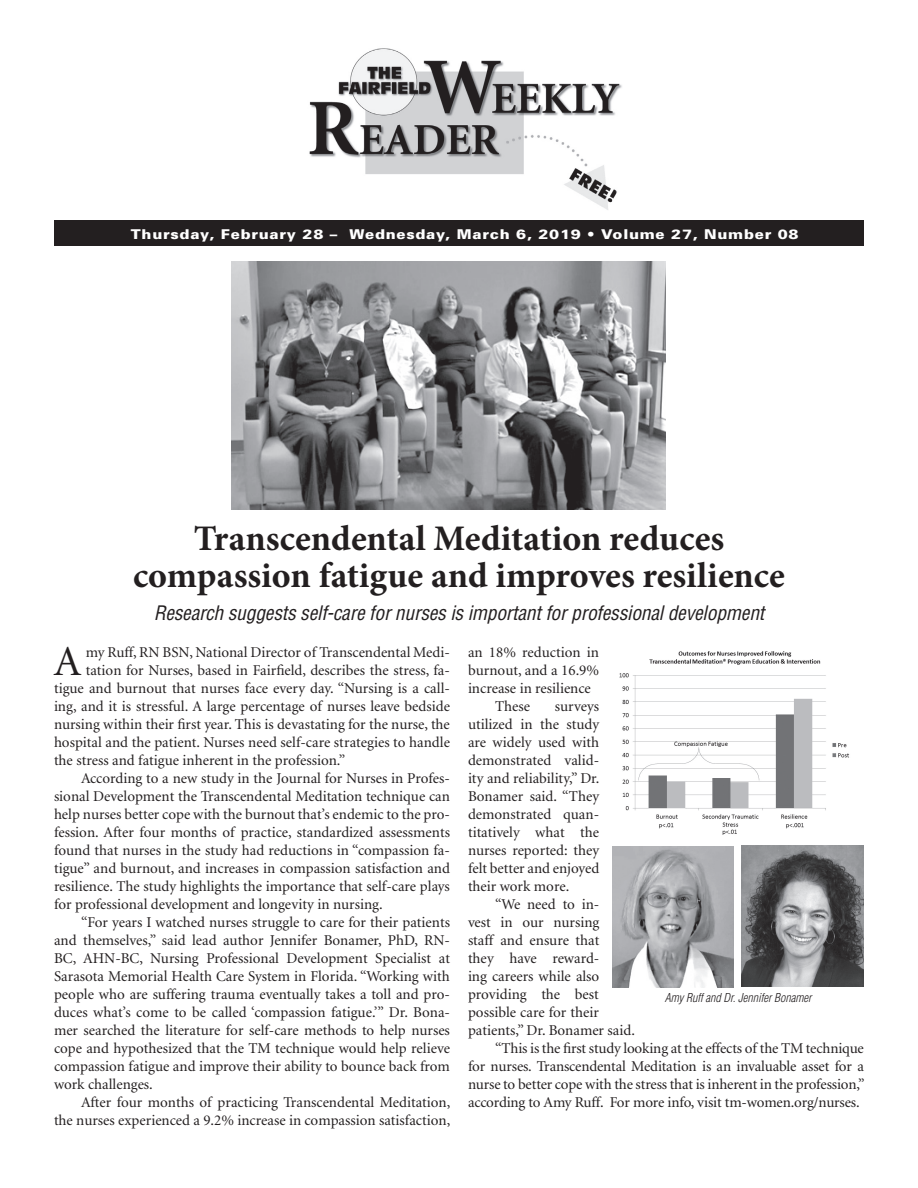
<style>
.page{position:relative;width:918px;height:1188px;background:#fff}
.page>*{position:absolute;margin:0;border:0;box-sizing:border-box;transform-origin:0 0}
.t1{font:42.75px "Minion";color:#231f20}
.t2{font:700 36px/37.5px "Minion Pro";color:#231f20;text-align:center}
.t3{font:italic condensed 19.5px "Helvetica";letter-spacing:-.01em;color:#231f20}
.t4{font:15px/18px "Minion";color:#231f20;text-align:justify}
.t5{font:900 13.5px "Univers";letter-spacing:.05em;color:#fff;scale:1.11 1}
.t6{font:italic 300 condensed 12px "Helvetica";color:#231f20}
</style>
<div class="page">
<img style="left:619px;top:651px;width:230px;height:184px">
<img style="left:231px;top:261px;width:434px;height:248px">
<img style="left:742px;top:846px;width:122px;height:141px">
<img style="left:613px;top:847px;width:121px;height:141px">
<img style="left:309px;top:48px;width:313px;height:162px">
<div style="left:54px;top:220px;width:810px;height:26px;background:#231f20"></div>
<p class="t5" style="left:131px;top:226px;width:603px">Thursday, February 28 – Wednesday, March 6, 2019 • Volume 27, Number 08</p>
<h2 class="t2" style="left:133px;top:519px;width:653px">Transcendental Meditation reduces compassion fatigue and improves resilience</h2>
<h3 class="t3" style="left:154px;top:601px;width:612px">Research suggests self-care for nurses is important for professional development</h3>
<h1 class="t1" style="left:54px;top:640px;width:29px">A</h1>
<p class="t4" style="left:86px;top:644px;width:366px">my Ruff, RN BSN, National Director of Transcendental Medi-</p>
<p class="t4" style="left:86px;top:662px;width:366px">tation for Nurses, based in Fairfield, describes the stress, fa-</p>
<p class="t4" style="left:54px;top:680px;width:397px">tigue and burnout that nurses face every day. “Nursing is a call-</p>
<p class="t4" style="left:54px;top:698px;width:398px">ing, and it is stressful. A large percentage of nurses leave bedside</p>
<p class="t4" style="left:54px;top:716px;width:397px">nursing within their first year. This is devastating for the nurse, the</p>
<p class="t4" style="left:54px;top:734px;width:397px">hospital and the patient. Nurses need self-care strategies to handle</p>
<p class="t4" style="left:54px;top:752px;width:293px">the stress and fatigue inherent in the profession.”</p>
<p class="t4" style="left:81px;top:770px;width:370px">According to a new study in the Journal for Nurses in Profes-</p>
<p class="t4" style="left:54px;top:788px;width:398px">sional Development the Transcendental Meditation technique can</p>
<p class="t4" style="left:54px;top:806px;width:398px">help nurses better cope with the burnout that’s endemic to the pro-</p>
<p class="t4" style="left:54px;top:824px;width:398px">fession. After four months of practice, standardized assessments</p>
<p class="t4" style="left:54px;top:842px;width:397px">found that nurses in the study had reductions in “compassion fa-</p>
<p class="t4" style="left:54px;top:860px;width:398px">tigue” and burnout, and increases in compassion satisfaction and</p>
<p class="t4" style="left:54px;top:878px;width:397px">resilience. The study highlights the importance that self-care plays</p>
<p class="t4" style="left:54px;top:896px;width:330px">for professional development and longevity in nursing.</p>
<p class="t4" style="left:81px;top:914px;width:371px">“For years I watched nurses struggle to care for their patients</p>
<p class="t4" style="left:54px;top:932px;width:397px">and themselves,” said lead author Jennifer Bonamer, PhD, RN-</p>
<p class="t4" style="left:54px;top:950px;width:397px">BC, AHN-BC, Nursing Professional Development Specialist at</p>
<p class="t4" style="left:54px;top:968px;width:397px">Sarasota Memorial Health Care System in Florida. “Working with</p>
<p class="t4" style="left:54px;top:986px;width:398px">people who are suffering trauma eventually takes a toll and pro-</p>
<p class="t4" style="left:54px;top:1004px;width:398px">duces what’s come to be called ‘compassion fatigue.’” Dr. Bona-</p>
<p class="t4" style="left:54px;top:1022px;width:397px">mer searched the literature for self-care methods to help nurses</p>
<p class="t4" style="left:54px;top:1040px;width:398px">cope and hypothesized that the TM technique would help relieve</p>
<p class="t4" style="left:54px;top:1058px;width:397px">compassion fatigue and improve their ability to bounce back from</p>
<p class="t4" style="left:54px;top:1076px;width:100px">work challenges.</p>
<p class="t4" style="left:81px;top:1094px;width:371px">After four months of practicing Transcendental Meditation,</p>
<p class="t4" style="left:54px;top:1112px;width:398px">the nurses experienced a 9.2% increase in compassion satisfaction,</p>
<p class="t4" style="left:468px;top:644px;width:133px">an 18% reduction in</p>
<p class="t4" style="left:468px;top:662px;width:133px">burnout, and a 16.9%</p>
<p class="t4" style="left:468px;top:680px;width:124px">increase in resilience</p>
<p class="t4" style="left:495px;top:698px;width:37px">These</p>
<p class="t4" style="left:468px;top:698px;width:133px;text-indent:87px">surveys utilized in the study are widely used with demonstrated valid&shy;ity and reliability,” Dr.<br>Bonamer said. “They demonstrated quan&shy;titatively what the nurses reported: they felt better and enjoyed their work more.</p>
<p class="t4" style="left:495px;top:896px;width:106px">“We need to in-</p>
<p class="t4" style="left:468px;top:914px;width:133px">vest in our nursing</p>
<p class="t4" style="left:468px;top:932px;width:133px">staff and ensure that</p>
<p class="t4" style="left:468px;top:950px;width:133px">they have reward-</p>
<p class="t4" style="left:468px;top:968px;width:133px">ing careers while also</p>
<p class="t4" style="left:468px;top:986px;width:132px">providing the best</p>
<p class="t4" style="left:468px;top:1004px;width:132px">possible care for their</p>
<p class="t4" style="left:468px;top:1022px;width:168px">patients,” Dr. Bonamer said.</p>
<p class="t4" style="left:495px;top:1040px;width:370px">“This is the first study looking at the effects of the TM technique</p>
<p class="t4" style="left:468px;top:1058px;width:397px">for nurses. Transcendental Meditation is an invaluable asset for a</p>
<p class="t4" style="left:468px;top:1076px;width:398px">nurse to better cope with the stress that is inherent in the profession,”</p>
<p class="t4" style="left:468px;top:1094px;width:393px">according to Amy Ruff. For more info, visit tm-women.org/nurses.</p>
<p class="t6" style="left:665px;top:991px;width:148px">Amy Ruff and Dr. Jennifer Bonamer</p>
</div>
